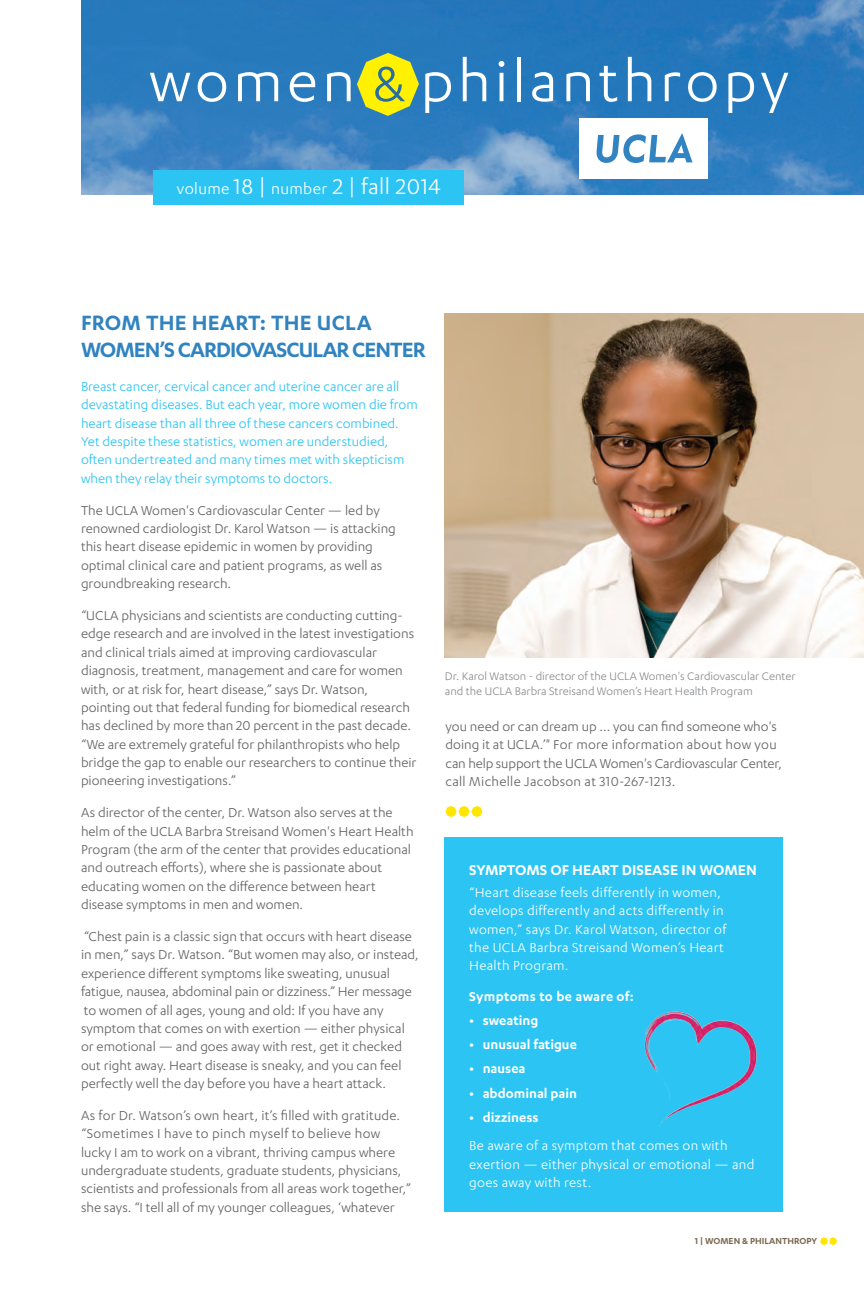
<style>
.page{position:relative;width:864px;height:1296px;background:#fff}
.page>*{position:absolute;margin:0;border:0;box-sizing:border-box;transform-origin:0 0}
.t1{font:24.75px "Karbon";letter-spacing:.02em;color:#fff}
.t2{font:600 24px/27px "Karbon";letter-spacing:-.04em;color:#3183bf}
.t3{font:600 16.5px "Karbon";color:#fff}
.text{font:15px/18.3px "Karbon";color:#636366}
.Call_Out_Text{font:15px/18.3px "Karbon";color:#2bc4f3}
.text-2{font:15px/18.3px "Karbon";letter-spacing:.02em;color:#fff}
.t4{font:600 15px "Karbon";color:#fff}
.t5{font:600 15px "Karbon";letter-spacing:.02em;color:#fff}
.photo_caption{font:12.75px/15px "Karbon";color:#8a8c8f}
.Call_Out_Text-2{font:600 10.2px "Karbon";color:#7c6954}
.s1{font-size:17.7px}
</style>
<div class="page">
<div style="left:445px;top:838px;width:338px;height:374px;background:#2bc4f3"></div>
<img style="left:81px;top:0;width:783px;height:194px">
<div style="left:153px;top:170px;width:311px;height:34px;background:#2bc4f3"></div>
<svg style="left:820px;top:1237px;width:17px;height:8px"></svg>
<div style="left:579px;top:119px;width:129px;height:60px;background:#fff"></div>
<svg style="left:597px;top:134px;width:96px;height:29px"></svg>
<svg style="left:150px;top:73px;width:40px;height:28px"></svg>
<svg style="left:198px;top:72px;width:28px;height:30px"></svg>
<svg style="left:238px;top:72px;width:40px;height:29px"></svg>
<svg style="left:290px;top:72px;width:25px;height:30px"></svg>
<svg style="left:327px;top:72px;width:24px;height:29px"></svg>
<svg style="left:357px;top:53px;width:62px;height:63px;background:#acc246"></svg>
<svg style="left:425px;top:72px;width:26px;height:41px"></svg>
<svg style="left:463px;top:57px;width:23px;height:44px"></svg>
<svg style="left:499px;top:61px;width:5px;height:40px"></svg>
<hr style="left:517px;top:57px;width:4px;height:44px;background:#fff">
<svg style="left:532px;top:72px;width:21px;height:30px"></svg>
<svg style="left:566px;top:72px;width:24px;height:29px"></svg>
<svg style="left:600px;top:66px;width:17px;height:36px"></svg>
<svg style="left:628px;top:57px;width:23px;height:44px"></svg>
<svg style="left:665px;top:72px;width:15px;height:29px"></svg>
<svg style="left:688px;top:72px;width:29px;height:30px"></svg>
<svg style="left:728px;top:72px;width:26px;height:41px"></svg>
<svg style="left:761px;top:73px;width:27px;height:40px"></svg>
<img style="left:445px;top:313px;width:419px;height:345px">
<svg style="left:446px;top:806px;width:37px;height:11px"></svg>
<img style="left:644px;top:1011px;width:113px;height:115px">
<p class="t1" style="left:177px;top:173px;width:265px"><span class="s1">volume</span> 18 | <span class="s1">number</span> 2 | fall 2014</p>
<p class="t2" style="left:81px;top:308px;width:346px">FROM THE HEART: THE UCLA<br>WOMEN’S CARDIOVASCULAR CENTER</p>
<p class="Call_Out_Text" style="left:81px;top:377px;width:338px">Breast cancer, cervical cancer and uterine cancer are all devastating diseases. But each year, more women die from heart disease than all three of these cancers combined.<br>Yet despite these statistics, women are understudied, often undertreated and many times met with skepticism when they relay their symptoms to doctors.</p>
<p class="text" style="left:81px;top:501px;width:316px">The UCLA Women's Cardiovascular Center — led by renowned cardiologist Dr. Karol Watson — is attacking this heart disease epidemic in women by providing optimal clinical care and patient programs, as well as groundbreaking research.</p>
<p class="text" style="left:81px;top:606px;width:337px">“UCLA physicians and scientists are conducting cutting&shy;edge research and are involved in the latest investigations and clinical trials aimed at improving cardiovascular diagnosis, treatment, management and care for women with, or at risk for, heart disease,” says Dr. Watson, pointing out that federal funding for biomedical research has declined by more than 20 percent in the past decade. “We are extremely grateful for philanthropists who help bridge the gap to enable our researchers to continue their pioneering investigations.”</p>
<p class="text" style="left:81px;top:803px;width:334px">As director of the center, Dr. Watson also serves at the helm of the UCLA Barbra Streisand Women's Heart Health Program (the arm of the center that provides educational and outreach efforts), where she is passionate about educating women on the difference between heart disease symptoms in men and women.</p>
<p class="text" style="left:81px;top:927px;width:339px">“Chest pain is a classic sign that occurs with heart disease in men,” says Dr. Watson. “But women may also, or instead, experience different symptoms like sweating, unusual fatigue, nausea, abdominal pain or dizziness.” Her message to women of all ages, young and old: If you have any symptom that comes on with exertion — either physical or emotional — and goes away with rest, get it checked out right away. Heart disease is sneaky, and you can feel perfectly well the day before you have a heart attack.</p>
<p class="text" style="left:81px;top:1106px;width:331px">As for Dr. Watson’s own heart, it’s filled with gratitude. “Sometimes I have to pinch myself to believe how lucky I am to work on a vibrant, thriving campus where undergraduate students, graduate students, physicians, scientists and professionals from all areas work together,” she says. “I tell all of my younger colleagues, ‘whatever</p>
<p class="photo_caption" style="left:445px;top:668px;width:352px">Dr. Karol Watson - director of the UCLA Women's Cardiovascular Center and the UCLA Barbra Streisand Women’s Heart Health Program</p>
<p class="text" style="left:446px;top:717px;width:338px">you need or can dream up ... you can find someone who's doing it at UCLA.’" For more information about how you can help support the UCLA Women's Cardiovascular Center, call Michelle Jacobson at 310-267-1213.</p>
<p class="t3" style="left:469px;top:861px;width:289px">SYMPTOMS OF HEART DISEASE IN WOMEN</p>
<p class="text-2" style="left:469px;top:883px;width:259px">“Heart disease feels differently in women, develops differently and acts differently in women,” says Dr. Karol Watson, director of the UCLA Barbra Streisand Women’s Heart Health Program.</p>
<p class="t5" style="left:469px;top:988px;width:166px">Symptoms to be aware of:</p>
<p class="t4" style="left:469px;top:1012px;width:71px">• sweating</p>
<p class="t4" style="left:469px;top:1036px;width:109px">• unusual fatigue</p>
<p class="t4" style="left:469px;top:1060px;width:58px">• nausea</p>
<p class="t4" style="left:469px;top:1085px;width:109px">• abdominal pain</p>
<p class="t4" style="left:469px;top:1109px;width:71px">• dizziness</p>
<p class="text-2" style="left:469px;top:1136px;width:287px">Be aware of a symptom that comes on with exertion — either physical or emotional — and goes away with rest.</p>
<p class="Call_Out_Text-2" style="left:695px;top:1235px;width:124px">1 | WOMEN &amp; PHILANTHROPY</p>
</div>
